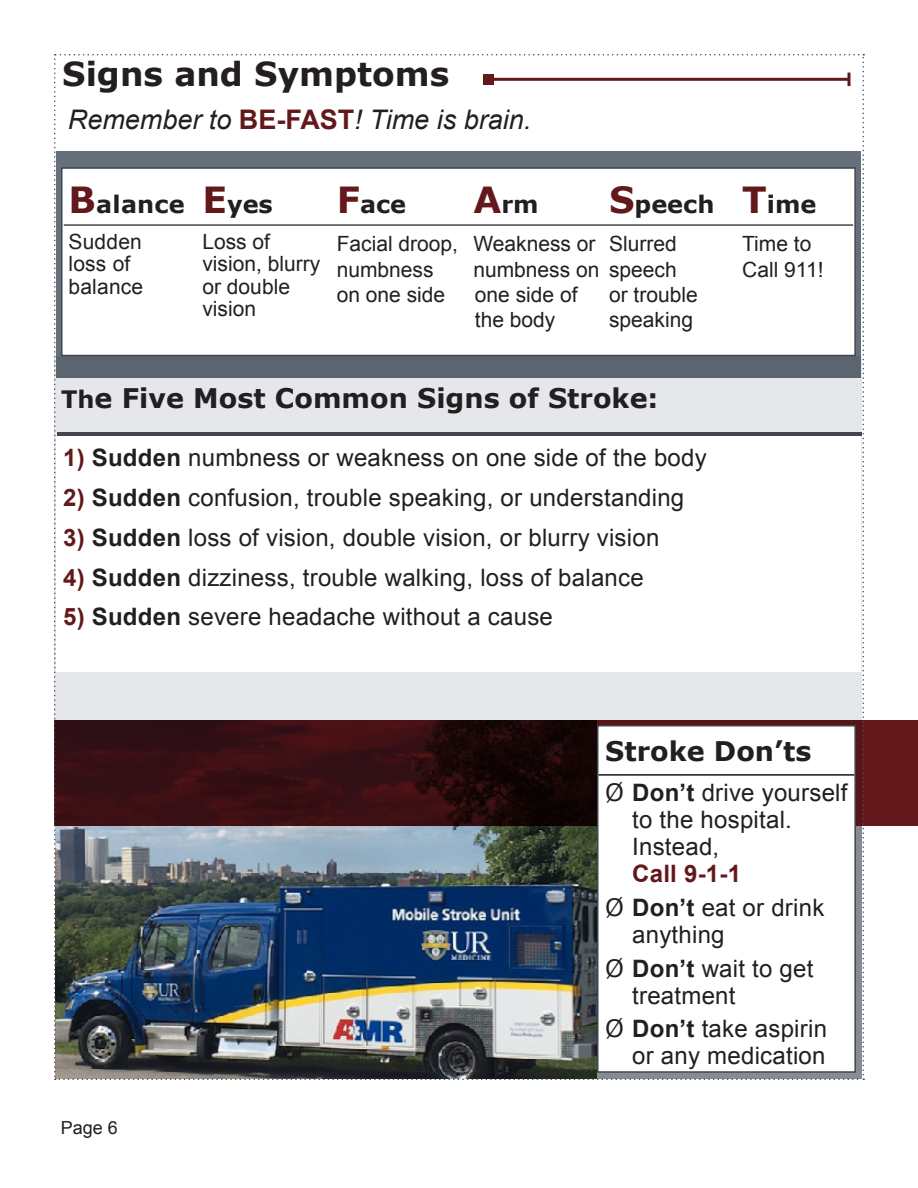
<style>
.page{position:relative;width:918px;height:1188px;background:#fff}
.page>*{position:absolute;margin:0;border:0;box-sizing:border-box;transform-origin:0 0}
.t1{font:700 33px "Verdana";color:#231f20}
.t2{font:700 27px "Verdana";color:#231f20}
.t3{font:italic 27px "Arial";color:#231f20}
.t4{font:24px/27px "Arial";letter-spacing:.01em;color:#231f20}
.t5{font:700 24px "Verdana";color:#231f20}
.t6{font:700 24px "Arial";color:#63181b}
.t7{font:21px/25.2px "Arial";color:#231f20}
.t8{font:18px "Arial";color:#231f20}
.s1{font-weight:700;font-style:normal;color:#63181b}
.s2{font-size:36px;color:#63181b}
.s3{font-size:24px}
.s4{font-weight:700;color:#63181b}
.s5{font-weight:700}
.s6{font-family:"Verdana"}
</style>
<div class="page">
<div style="left:55px;top:720px;width:863px;height:106px;background:#63181b"></div>
<img style="left:54px;top:54px;width:810px;height:1026px">
<div style="left:484px;top:74px;width:10px;height:11px;background:#63181b"></div>
<div style="left:598px;top:726px;width:257px;height:346px;background:#fff"></div>
<hr style="left:598px;top:774px;width:256px;height:2px;background:#131726">
<div style="left:597px;top:725px;width:259px;height:348px;border:2px solid #424651"></div>
<div style="left:57px;top:151px;width:804px;height:227px;background:#5b656f"></div>
<div style="left:61px;top:167px;width:795px;height:189px;background:#fff;border:2px solid #424651"></div>
<hr style="left:64px;top:224px;width:789px;height:2px;background:#424651">
<div style="left:56px;top:435px;width:805px;height:237px;background:#fff"></div>
<hr style="left:57px;top:432px;width:804px;height:3px;background:#424651">
<p class="t1" style="left:62px;top:51px;width:389px">Signs and Symptoms</p>
<p class="t3" style="left:68px;top:102px;width:465px">Remember to <span class="s1">BE-FAST</span>! Time is brain.</p>
<p class="t5" style="left:69px;top:187px;width:118px"><span class="s2">B</span>alance</p>
<p class="t7" style="left:69px;top:230px;width:76px;line-height:22.5px">Sudden loss of balance</p>
<p class="t5" style="left:202px;top:187px;width:72px"><span class="s2">E</span>yes</p>
<p class="t7" style="left:202px;top:230px;width:119px;line-height:22.5px">Loss of vision, blurry or double vision</p>
<p class="t5" style="left:337px;top:187px;width:71px"><span class="s2">F</span>ace</p>
<p class="t7" style="left:337px;top:232px;width:123px">Facial droop, numbness on one side</p>
<p class="t5" style="left:473px;top:187px;width:67px"><span class="s2">A</span>rm</p>
<p class="t7" style="left:473px;top:232px;width:128px">Weakness or numbness on one side of the body</p>
<p class="t5" style="left:609px;top:187px;width:107px"><span class="s2">S</span>peech</p>
<p class="t7" style="left:609px;top:232px;width:90px">Slurred speech or trouble speaking</p>
<p class="t2" style="left:61px;top:379px;width:599px"><span class="s3">Th</span>e Five Most Common Signs of Stroke:</p>
<p class="t4" style="left:63px;top:445px;width:645px"><span class="s4">1)</span> <span class="s5">Sudden</span> numbness or weakness on one side of the body</p>
<p class="t4" style="left:63px;top:484px;width:623px"><span class="s4">2)</span> <span class="s5">Sudden</span> confusion, trouble speaking, or understanding</p>
<p class="t4" style="left:63px;top:524px;width:598px"><span class="s4">3)</span> <span class="s5">Sudden</span> loss of vision, double vision, or blurry vision</p>
<p class="t4" style="left:63px;top:564px;width:582px"><span class="s4">4)</span> <span class="s5">Sudden</span> dizziness, trouble walking, loss of balance</p>
<p class="t4" style="left:63px;top:604px;width:491px"><span class="s4">5)</span> <span class="s5">Sudden</span> severe headache without a cause</p>
<p class="t5" style="left:742px;top:187px;width:76px"><span class="s2">T</span>ime</p>
<p class="t7" style="left:742px;top:232px;width:83px">Time to<br>Call 911!</p>
<p class="t8" style="left:61px;top:1115px;width:59px">Page 6</p>
<p class="t2" style="left:605px;top:732px;width:208px">Stroke Don’ts</p>
<p class="t4" style="left:632px;top:779px;width:217px;text-indent:-27px"><span class="s6">Ø</span> <span class="s5">Don’t</span> drive yourself to the hospital.<br>Instead,</p>
<p class="t6" style="left:632px;top:858px;width:110px">Call 9-1-1</p>
<p class="t4" style="left:632px;top:894px;width:194px;text-indent:-27px"><span class="s6">Ø</span> <span class="s5">Don’t</span> eat or drink anything</p>
<p class="t4" style="left:632px;top:955px;width:183px;text-indent:-27px"><span class="s6">Ø</span> <span class="s5">Don’t</span> wait to get treatment</p>
<p class="t4" style="left:605px;top:1016px;width:223px;text-align:right"><span class="s6">Ø</span> <span class="s5">Don’t</span> take aspirin or any medication</p>
</div>
